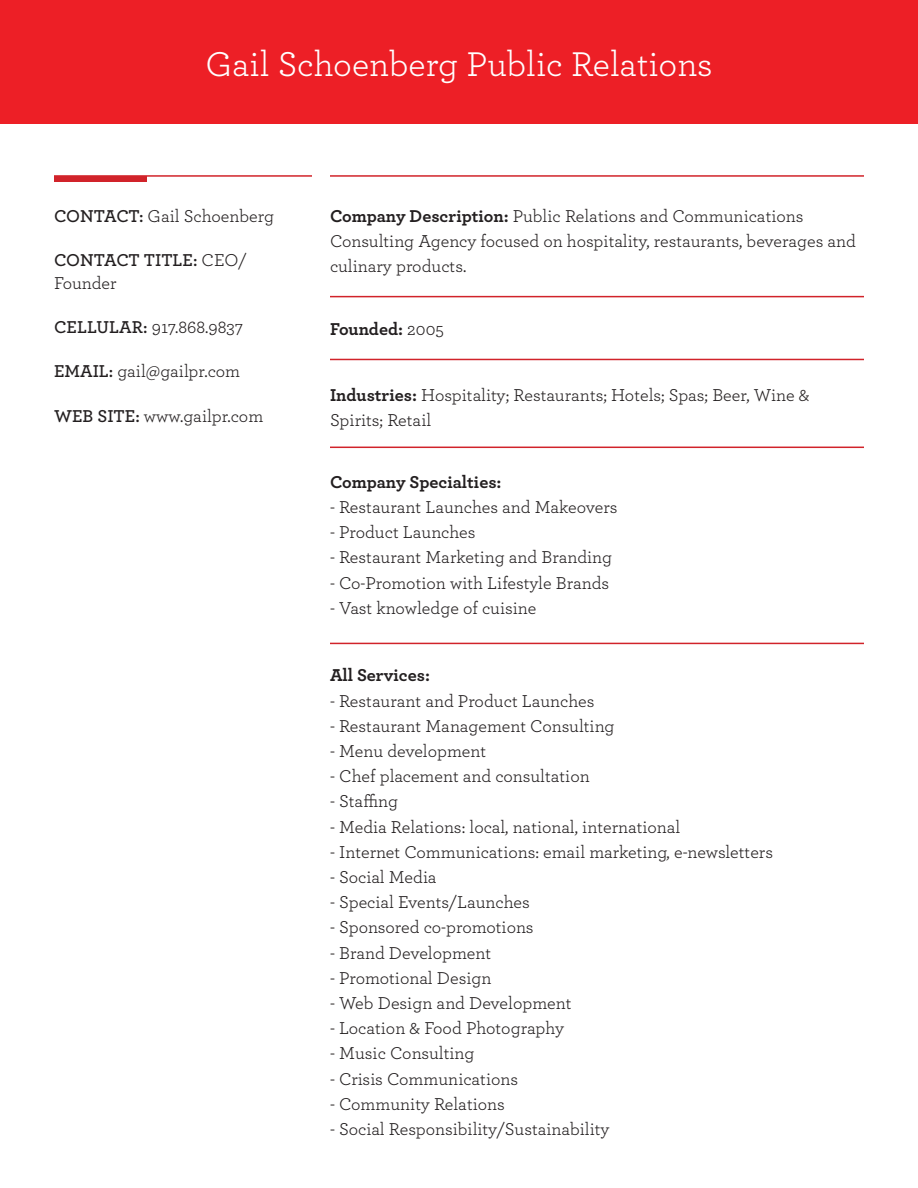
<style>
.page{position:relative;width:918px;height:1188px;background:#fff}
.page>*{position:absolute;margin:0;border:0;box-sizing:border-box;transform-origin:0 0}
.t1{font:36px "Archer";color:#fff}
.Paragraph_Style_2{font:18px/25.2px "Archer";color:#231f20}
.Paragraph_Style_2-2{font:700 18px "Archer";color:#231f20}
.t2{font:600 18px/22.2px "Archer";color:#231f20}
.s1{font-weight:600}
.s2{font-weight:400}
.s3{font-weight:700}
</style>
<div class="page">
<div style="left:1px;top:1px;width:917px;height:123px;background:#ed1f26"></div>
<div style="left:55px;top:176px;width:92px;height:6px;background:#d1232a"></div>
<hr style="left:54px;top:175px;width:258px;height:2px;background:#d1232a">
<hr style="left:330px;top:175px;width:534px;height:2px;background:#d1232a">
<hr style="left:330px;top:296px;width:534px;height:1px;background:#d1232a">
<hr style="left:330px;top:359px;width:534px;height:1px;background:#d1232a">
<hr style="left:330px;top:447px;width:534px;height:1px;background:#d1232a">
<hr style="left:330px;top:643px;width:534px;height:1px;background:#d1232a">
<p class="t1" style="left:205px;top:40px;width:509px">Gail Schoenberg Public Relations</p>
<p class="Paragraph_Style_2" style="left:54px;top:203px;width:222px"><span class="s1">CONTACT:</span> Gail Schoenberg</p>
<p class="t2" style="left:54px;top:248px;width:194px">CONTACT TITLE: <span class="s2">CEO/<br>Founder</span></p>
<p class="Paragraph_Style_2" style="left:54px;top:314px;width:190px"><span class="s1">CELLULAR:</span> 917.868.9837</p>
<p class="Paragraph_Style_2" style="left:54px;top:358px;width:188px"><span class="s1">EMAIL:</span> gail@gailpr.com</p>
<p class="Paragraph_Style_2" style="left:54px;top:402px;width:211px"><span class="s1">WEB SITE:</span> www.gailpr.com</p>
<p class="Paragraph_Style_2" style="left:330px;top:203px;width:527px"><span class="s3">Company Description:</span> Public Relations and Communications<br>Consulting Agency focused on hospitality, restaurants, beverages and culinary products.</p>
<p class="Paragraph_Style_2-2" style="left:330px;top:315px;width:115px">Founded: <span class="s2">2005</span></p>
<p class="Paragraph_Style_2" style="left:330px;top:382px;width:481px"><span class="s3">Industries:</span> Hospitality; Restaurants; Hotels; Spas; Beer, Wine &amp;<br>Spirits; Retail</p>
<p class="Paragraph_Style_2-2" style="left:330px;top:468px;width:173px">Company Specialties:</p>
<p class="Paragraph_Style_2" style="left:330px;top:494px;width:289px">- Restaurant Launches and Makeovers</p>
<p class="Paragraph_Style_2" style="left:330px;top:519px;width:147px">- Product Launches</p>
<p class="Paragraph_Style_2" style="left:330px;top:544px;width:284px">- Restaurant Marketing and Branding</p>
<p class="Paragraph_Style_2" style="left:330px;top:569px;width:281px">- Co-Promotion with Lifestyle Brands</p>
<p class="Paragraph_Style_2" style="left:330px;top:594px;width:208px">- Vast knowledge of cuisine</p>
<p class="Paragraph_Style_2-2" style="left:330px;top:661px;width:102px">All Services:</p>
<p class="Paragraph_Style_2" style="left:330px;top:687px;width:266px">- Restaurant and Product Launches</p>
<p class="Paragraph_Style_2" style="left:330px;top:712px;width:286px">- Restaurant Management Consulting</p>
<p class="Paragraph_Style_2" style="left:330px;top:737px;width:158px">- Menu development</p>
<p class="Paragraph_Style_2" style="left:330px;top:763px;width:261px">- Chef placement and consultation</p>
<p class="Paragraph_Style_2" style="left:330px;top:788px;width:70px">- Staffing</p>
<p class="Paragraph_Style_2" style="left:330px;top:813px;width:352px">- Media Relations: local, national, international</p>
<p class="Paragraph_Style_2" style="left:330px;top:838px;width:445px">- Internet Communications: email marketing, e-newsletters</p>
<p class="Paragraph_Style_2" style="left:330px;top:863px;width:108px">- Social Media</p>
<p class="Paragraph_Style_2" style="left:330px;top:889px;width:201px">- Special Events/Launches</p>
<p class="Paragraph_Style_2" style="left:330px;top:914px;width:205px">- Sponsored co-promotions</p>
<p class="Paragraph_Style_2" style="left:330px;top:939px;width:163px">- Brand Development</p>
<p class="Paragraph_Style_2" style="left:330px;top:964px;width:163px">- Promotional Design</p>
<p class="Paragraph_Style_2" style="left:330px;top:989px;width:243px">- Web Design and Development</p>
<p class="Paragraph_Style_2" style="left:330px;top:1015px;width:236px">- Location &amp; Food Photography</p>
<p class="Paragraph_Style_2" style="left:330px;top:1040px;width:146px">- Music Consulting</p>
<p class="Paragraph_Style_2" style="left:330px;top:1065px;width:190px">- Crisis Communications</p>
<p class="Paragraph_Style_2" style="left:330px;top:1090px;width:176px">- Community Relations</p>
<p class="Paragraph_Style_2" style="left:330px;top:1115px;width:281px">- Social Responsibility/Sustainability</p>
</div>
